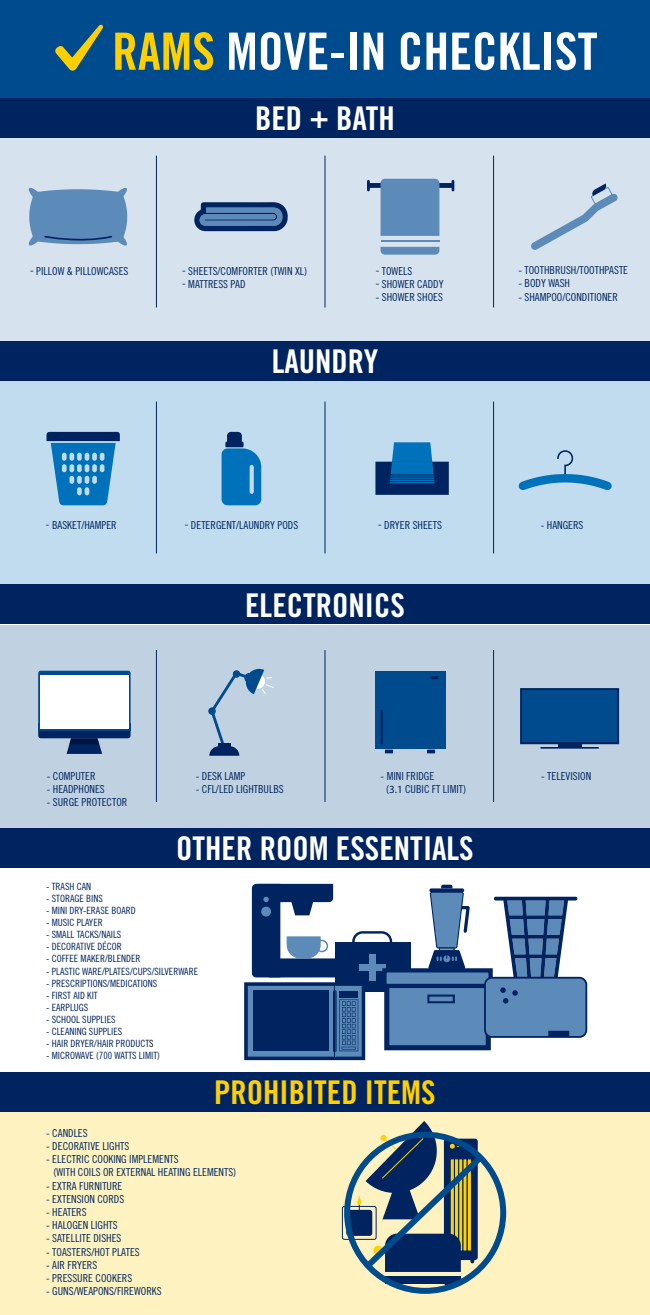
<style>
.page{position:relative;width:650px;height:1315px;background:#fff}
.page>*{position:absolute;margin:0;border:0;box-sizing:border-box;transform-origin:0 0}
.t1{font:51.4px "Trade Gothic LT Std Bd Cn 20";color:#fff}
.t2{font:32.7px "Trade Gothic LT Std Bd Cn 20";color:#fff}
.t3{font:32.7px "Trade Gothic LT Std Bd Cn 20";color:#fed000}
.t4{font:11px/13.2px "Trade Gothic LT Std Cn 18";color:#002460}
.t5{font:10px "Trade Gothic LT Std Cn 18";color:#002460}
.s1{color:#fed000}
.s2{font-family:"Myriad Pro"}
.s3{color:#000}
</style>
<div class="page">
<div style="left:0;top:138px;width:650px;height:203px;background:#d6e2ed"></div>
<div style="left:0;top:381px;width:650px;height:203px;background:#c0dcee"></div>
<div style="left:0;top:624px;width:650px;height:206px;background:#c0d2e2"></div>
<div style="left:0;top:1111px;width:650px;height:203px;background:#fef3c0"></div>
<svg style="left:428px;top:884px;width:42px;height:84px"></svg>
<div style="left:0;top:0;width:650px;height:98px;background:#004b8d"></div>
<div style="left:0;top:98px;width:650px;height:40px;background:#002460"></div>
<svg style="left:55px;top:25px;width:48px;height:46px"></svg>
<div style="left:0;top:341px;width:650px;height:40px;background:#002460"></div>
<svg style="left:28px;top:187px;width:100px;height:59px;background:#6a93be"></svg>
<hr style="left:156px;top:156px;width:1px;height:151px;background:#002460">
<hr style="left:325px;top:156px;width:1px;height:151px;background:#002460">
<hr style="left:493px;top:156px;width:1px;height:151px;background:#002460">
<svg style="left:194px;top:202px;width:94px;height:29px;background:#3e6395"></svg>
<div style="left:367px;top:183px;width:86px;height:5px;background:#002460"></div>
<div style="left:381px;top:179px;width:58px;height:57px;background:#5c8ab9"></div>
<hr style="left:381px;top:240px;width:58px;height:2px;background:#5c8ab9">
<svg style="left:381px;top:247px;width:58px;height:8px"></svg>
<svg style="left:367px;top:180px;width:3px;height:11px"></svg>
<svg style="left:452px;top:180px;width:2px;height:11px"></svg>
<svg style="left:531px;top:183px;width:87px;height:67px"></svg>
<hr style="left:156px;top:401px;width:1px;height:152px;background:#002460">
<hr style="left:325px;top:401px;width:1px;height:152px;background:#002460">
<hr style="left:493px;top:401px;width:1px;height:152px;background:#002460">
<svg style="left:47px;top:432px;width:73px;height:73px"></svg>
<svg style="left:222px;top:448px;width:39px;height:57px;background:#137cc0"></svg>
<div style="left:225px;top:441px;width:19px;height:6px;background:#002460"></div>
<div style="left:227px;top:432px;width:15px;height:13px;background:#002460;border-radius:4px"></div>
<svg style="left:375px;top:442px;width:74px;height:53px"></svg>
<svg style="left:519px;top:450px;width:93px;height:40px"></svg>
<div style="left:0;top:584px;width:650px;height:40px;background:#002460"></div>
<div style="left:0;top:828px;width:650px;height:39px;background:#002460"></div>
<hr style="left:156px;top:650px;width:1px;height:152px;background:#002460">
<hr style="left:325px;top:650px;width:1px;height:152px;background:#002460">
<hr style="left:493px;top:650px;width:1px;height:152px;background:#002460">
<svg style="left:209px;top:668px;width:65px;height:87px"></svg>
<div style="left:375px;top:671px;width:70px;height:77px;background:#004b8d"></div>
<svg style="left:430px;top:676px;width:8px;height:3px"></svg>
<hr style="left:381px;top:710px;width:2px;height:34px;background:#002460">
<svg style="left:385px;top:749px;width:8px;height:4px"></svg>
<svg style="left:427px;top:749px;width:8px;height:4px"></svg>
<svg style="left:494px;top:896px;width:83px;height:80px"></svg>
<div style="left:38px;top:723px;width:93px;height:7px;background:#004b8d"></div>
<svg style="left:38px;top:670px;width:93px;height:60px"></svg>
<div style="left:40px;top:675px;width:89px;height:53px;background:#fff"></div>
<svg style="left:38px;top:730px;width:93px;height:24px"></svg>
<div style="left:0;top:1071px;width:650px;height:40px;background:#002460"></div>
<div style="left:335px;top:942px;width:75px;height:49px;background:#002460"></div>
<div style="left:384px;top:978px;width:107px;height:72px;background:#5c8ab9;border:5px solid #002460"></div>
<div style="left:382px;top:968px;width:111px;height:19px;background:#5c8ab9;border:4px solid #002460"></div>
<div style="left:427px;top:994px;width:28px;height:9px;background:#5c8ab9;border:2px solid #002460"></div>
<div style="left:485px;top:977px;width:101px;height:59px;background:#5c8ab9;border-radius:7px"></div>
<div style="left:484px;top:976px;width:103px;height:61px;border:2px solid #002460;border-radius:7px"></div>
<svg style="left:500px;top:987px;width:18px;height:16px"></svg>
<div style="left:548px;top:1030px;width:21px;height:6px;background:#002460"></div>
<svg style="left:520px;top:688px;width:99px;height:56px"></svg>
<div style="left:522px;top:690px;width:95px;height:52px;background:#004b8d"></div>
<hr style="left:558px;top:744px;width:23px;height:3px;background:#002460">
<hr style="left:540px;top:747px;width:59px;height:1px;background:#002460">
<svg style="left:341px;top:1121px;width:166px;height:173px"></svg>
<svg style="left:244px;top:883px;width:149px;height:177px"></svg>
<hr style="left:342px;top:1046px;width:14px;height:3px;background:#002460">
<h1 class="t1" style="left:112px;top:20px;width:487px"><span class="s1">RAMS</span> MOVE-IN CHECKLIST</h1>
<h2 class="t2" style="left:255px;top:99px;width:141px">BED + BATH</h2>
<p class="t4" style="left:30px;top:264px;width:100px">- PILLOW &amp; PILLOWCASES</p>
<p class="t4" style="left:182px;top:264px;width:127px">- SHEETS/COMFORTER (TWIN XL)</p>
<p class="t4" style="left:182px;top:277px;width:65px">- MATTRESS PAD</p>
<p class="t4" style="left:376px;top:264px;width:38px">- TOWELS</p>
<p class="t4" style="left:376px;top:277px;width:69px">- SHOWER CADDY</p>
<p class="t4" style="left:376px;top:290px;width:69px">- SHOWER SHOES</p>
<h2 class="t2" style="left:272px;top:341px;width:108px">LAUNDRY</h2>
<p class="t4" style="left:518px;top:263px;width:111px">- TOOTHBRUSH/TOOTHPASTE</p>
<p class="t4" style="left:518px;top:277px;width:53px">- BODY WASH</p>
<p class="t4" style="left:518px;top:290px;width:101px">- SHAMPOO/CONDITIONER</p>
<p class="t4" style="left:46px;top:518px;width:72px">- BASKET/HAMPER</p>
<p class="t4" style="left:185px;top:518px;width:115px">- DETERGENT/LAUNDRY PODS</p>
<p class="t4" style="left:378px;top:518px;width:65px">- DRYER SHEETS</p>
<p class="t4" style="left:541px;top:518px;width:44px">- HANGERS</p>
<h2 class="t2" style="left:245px;top:585px;width:161px">ELECTRONICS</h2>
<p class="t4" style="left:47px;top:769px;width:50px">- COMPUTER</p>
<p class="t4" style="left:47px;top:782px;width:60px">- HEADPHONES</p>
<p class="t4" style="left:47px;top:795px;width:82px">- SURGE PROTECTOR</p>
<p class="t4" style="left:196px;top:769px;width:51px">- DESK LAMP</p>
<p class="t4" style="left:196px;top:782px;width:89px">- CFL/LED LIGHTBULBS</p>
<p class="t4" style="left:386px;top:769px;width:82px;text-indent:-5px">- MINI FRIDGE<br>(<span class="s2">3.1</span> CUBIC FT LIMIT)</p>
<p class="t4" style="left:541px;top:769px;width:52px">- TELEVISION</p>
<h2 class="t2" style="left:176px;top:828px;width:299px">OTHER ROOM ESSENTIALS</h2>
<p class="t5" style="left:46px;top:880px;width:46px">- TRASH CAN</p>
<p class="t5" style="left:46px;top:892px;width:58px">- STORAGE BINS</p>
<p class="t5" style="left:46px;top:904px;width:91px">- MINI DRY-ERASE BOARD</p>
<p class="t5" style="left:46px;top:916px;width:58px">- MUSIC PLAYER</p>
<p class="t5" style="left:46px;top:928px;width:77px">- SMALL TACKS/NAILS</p>
<p class="t5" style="left:46px;top:940px;width:77px">- DECORATIVE DÉCOR</p>
<p class="t5" style="left:46px;top:952px;width:96px">- COFFEE MAKER/BLENDER</p>
<p class="t5" style="left:46px;top:964px;width:153px">- PLASTIC WARE/PLATES/CUPS/SILVERWARE</p>
<p class="t5" style="left:46px;top:976px;width:113px">- PRESCRIPTIONS/MEDICATIONS</p>
<p class="t5" style="left:46px;top:988px;width:53px">- FIRST AID KIT</p>
<p class="t5" style="left:46px;top:1000px;width:44px">- EARPLUGS</p>
<p class="t5" style="left:46px;top:1012px;width:71px">- SCHOOL SUPPLIES</p>
<p class="t5" style="left:46px;top:1024px;width:78px">- CLEANING SUPPLIES</p>
<p class="t5" style="left:46px;top:1036px;width:109px">- HAIR DRYER/HAIR PRODUCT<span class="s3">S</span></p>
<p class="t5" style="left:46px;top:1048px;width:115px">- MICROWAVE (700 WATTS LIMIT)</p>
<h2 class="t3" style="left:214px;top:1072px;width:223px">PROHIBITED ITEMS</h2>
<p class="t4" style="left:46px;top:1125px;width:43px">- CANDLES</p>
<p class="t4" style="left:46px;top:1139px;width:85px">- DECORATIVE LIGHTS</p>
<p class="t4" style="left:54px;top:1152px;width:184px;text-indent:-7px">- ELECTRIC COOKING IMPLEMENTS<br>(WITH COILS OR EXTERNAL HEATING ELEMENTS)</p>
<p class="t4" style="left:46px;top:1178px;width:78px">- EXTRA FURNITURE</p>
<p class="t4" style="left:46px;top:1191px;width:80px">- EXTENSION CORDS</p>
<p class="t4" style="left:46px;top:1205px;width:42px">- HEATERS</p>
<p class="t4" style="left:46px;top:1218px;width:73px">- HALOGEN LIGHTS</p>
<p class="t4" style="left:46px;top:1231px;width:77px">- SATELLITE DISHES</p>
<p class="t4" style="left:46px;top:1244px;width:95px">- TOASTERS/HOT PLATES</p>
<p class="t4" style="left:46px;top:1257px;width:53px">- AIR FRYERS</p>
<p class="t4" style="left:46px;top:1271px;width:88px">- PRESSURE COOKERS</p>
<p class="t4" style="left:46px;top:1284px;width:117px">- GUNS/WEAPONS/FIREWORKS</p>
</div>
